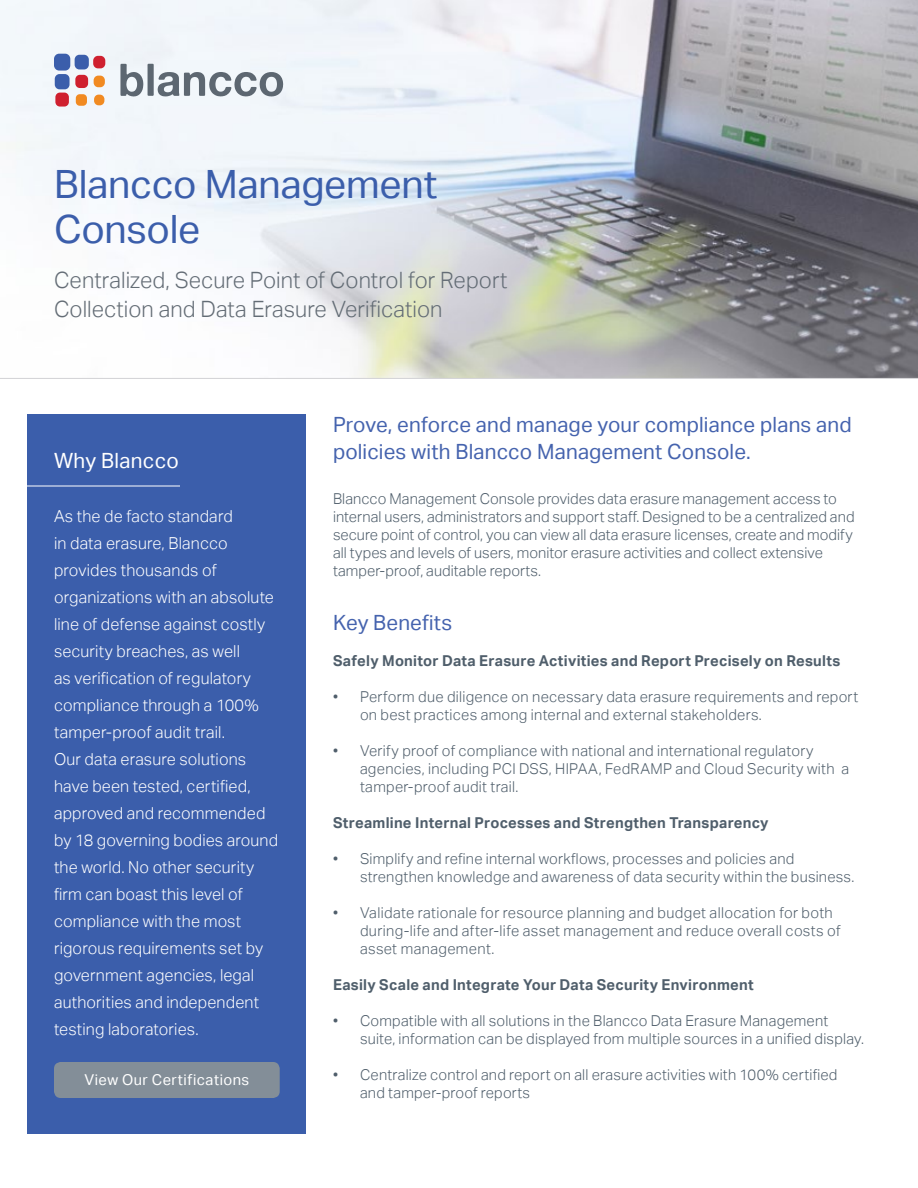
<style>
.page{position:relative;width:918px;height:1188px;background:#fff}
.page>*{position:absolute;margin:0;border:0;box-sizing:border-box;transform-origin:0 0}
.t1{font:39px/45px "Aktiv Grotesk";letter-spacing:-.005em;color:#3b5eab}
.t2{font:300 22.5px/28.5px "Aktiv Grotesk";color:#636c75}
.t3{font:21px/27px "Aktiv Grotesk";letter-spacing:.005em;color:#4563ae}
.t4{font:21px "Aktiv Grotesk";letter-spacing:.015em;color:#fff}
.t5{font:300 16.5px/27px "Aktiv Grotesk";letter-spacing:.01em;color:#fff}
.t6{font:300 15px/18px "Aktiv Grotesk";letter-spacing:.015em;color:#4f5e6b}
.t7{font:700 15px "Aktiv Grotesk";letter-spacing:.02em;color:#4f5e6b}
.t8{font:15px "Aktiv Grotesk";letter-spacing:.035em;color:#fff}
</style>
<div class="page">
<img style="left:0;top:0;width:918px;height:378px">
<svg style="left:120px;top:64px;width:163px;height:32px"></svg>
<div style="left:76px;top:94px;width:11px;height:12px;background:#f18a21;border-radius:4px"></div>
<div style="left:94px;top:95px;width:10px;height:10px;background:#f18a21;border-radius:5px"></div>
<div style="left:94px;top:76px;width:11px;height:11px;background:#f18a21;border-radius:5px"></div>
<div style="left:55px;top:74px;width:15px;height:15px;background:#3b5eab;border-radius:5px"></div>
<div style="left:54px;top:54px;width:16px;height:17px;background:#3b5eab;border-radius:5px"></div>
<div style="left:75px;top:55px;width:14px;height:14px;background:#3b5eab;border-radius:5px"></div>
<div style="left:55px;top:93px;width:14px;height:14px;background:#cf202f;border-radius:5px"></div>
<div style="left:75px;top:75px;width:13px;height:13px;background:#cf202f;border-radius:5px"></div>
<div style="left:93px;top:56px;width:12px;height:12px;background:#cf202f;border-radius:5px"></div>
<div style="left:27px;top:414px;width:279px;height:720px;background:#3b5eab"></div>
<hr style="left:27px;top:486px;width:153px;height:1px;background:#fff">
<div style="left:54px;top:1062px;width:226px;height:36px;background:#838e98;border-radius:7px"></div>
<hr style="left:0;top:378px;width:918px;height:1px;background:#d2d2d5">
<h1 class="t1" style="left:54px;top:162px;width:385px">Blancco Management<br>Console</h1>
<h2 class="t2" style="left:54px;top:266px;width:455px">Centralized, Secure Point of Control for Report<br>Collection and Data Erasure Verification</h2>
<h3 class="t4" style="left:54px;top:448px;width:126px">Why Blancco</h3>
<p class="t5" style="left:54px;top:503px;width:226px">As the de facto standard<br>in data erasure, Blancco provides thousands of organizations with an absolute line of defense against costly security breaches, as well<br>as verification of regulatory compliance through a 100% tamper-proof audit trail.<br>Our data erasure solutions have been tested, certified, approved and recommended by 18 governing bodies around the world. No other security firm can boast this level of compliance with the most rigorous requirements set by government agencies, legal authorities and independent testing laboratories.</p>
<p class="t8" style="left:84px;top:1071px;width:166px">View Our Certifications</p>
<h3 class="t3" style="left:333px;top:411px;width:520px">Prove, enforce and manage your compliance plans and policies with Blancco Management Console.</h3>
<p class="t6" style="left:333px;top:490px;width:523px">Blancco Management Console provides data erasure management access to internal users, administrators and support staff. Designed to be a centralized and secure point of control, you can view all data erasure licenses, create and modify all types and levels of users, monitor erasure activities and collect extensive tamper-proof, auditable reports.</p>
<h3 class="t3" style="left:333px;top:609px;width:121px">Key Benefits</h3>
<p class="t7" style="left:333px;top:652px;width:509px">Safely Monitor Data Erasure Activities and Report Precisely on Results</p>
<p class="t6" style="left:360px;top:688px;width:500px;text-indent:-27px">• Perform due diligence on necessary data erasure requirements and report on best practices among internal and external stakeholders.</p>
<p class="t6" style="left:360px;top:742px;width:491px;text-indent:-27px">• Verify proof of compliance with national and international regulatory agencies, including PCI DSS, HIPAA, FedRAMP and Cloud Security with a tamper-proof audit trail.</p>
<p class="t7" style="left:333px;top:814px;width:437px">Streamline Internal Processes and Strengthen Transparency</p>
<p class="t6" style="left:360px;top:850px;width:496px;text-indent:-27px">• Simplify and refine internal workflows, processes and policies and strengthen knowledge and awareness of data security within the business.</p>
<p class="t6" style="left:360px;top:904px;width:482px;text-indent:-27px">• Validate rationale for resource planning and budget allocation for both during-life and after-life asset management and reduce overall costs of asset management.</p>
<p class="t7" style="left:333px;top:976px;width:422px">Easily Scale and Integrate Your Data Security Environment</p>
<p class="t6" style="left:360px;top:1012px;width:505px;text-indent:-27px">• Compatible with all solutions in the Blancco Data Erasure Management suite, information can be displayed from multiple sources in a unified display.</p>
<p class="t6" style="left:360px;top:1066px;width:479px;text-indent:-27px">• Centralize control and report on all erasure activities with 100% certified and tamper-proof reports</p>
</div>
